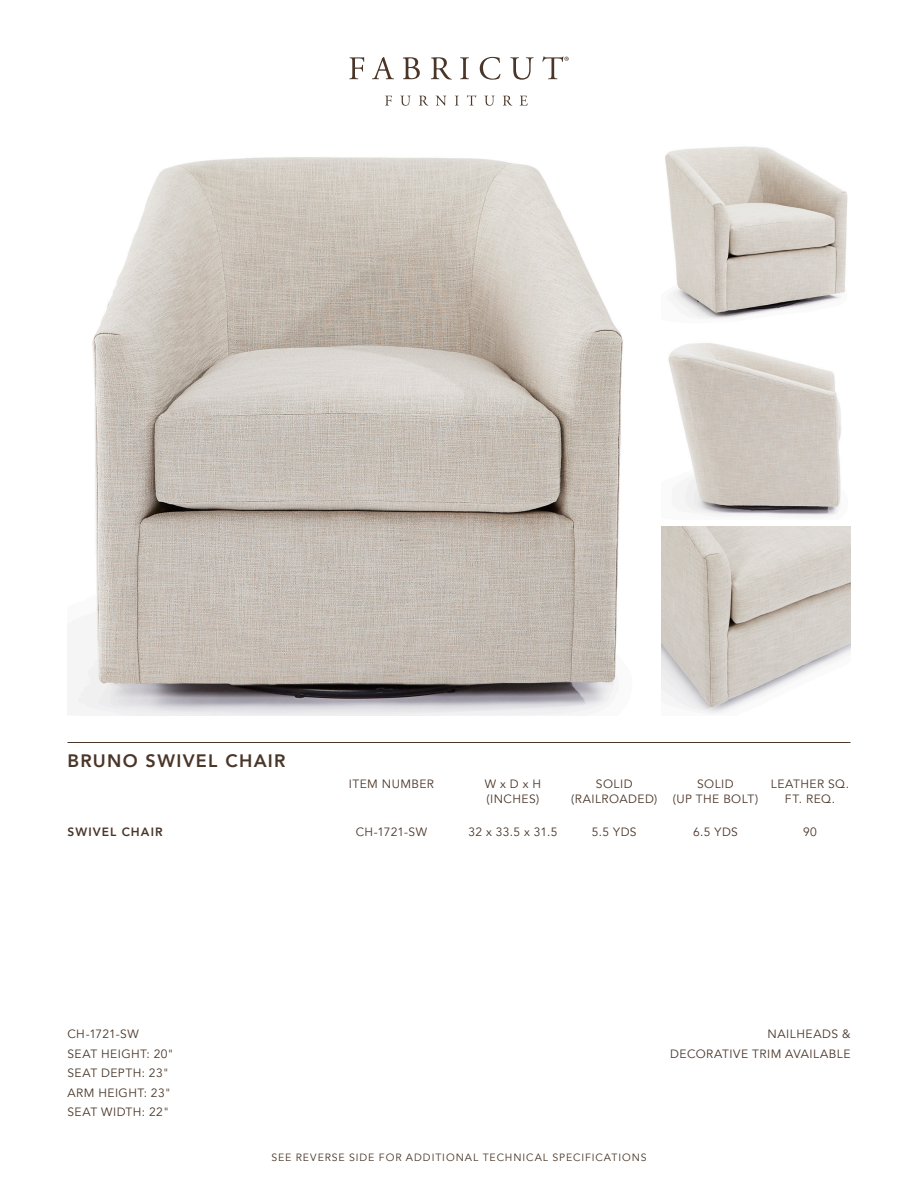
<style>
.page{position:relative;width:918px;height:1188px;background:#fff}
.page>*{position:absolute;margin:0;border:0;box-sizing:border-box;transform-origin:0 0}
.Tear_Sheet_Name{font:800 18px "Avenir";letter-spacing:.07em;color:#4a3628}
.SKU_Subtitle{font:12px/15px "Avenir";letter-spacing:.035em;color:#4a3628}
.Seat_Dimensions{font:12px "Avenir";letter-spacing:.035em;color:#4a3628}
.SKU_Information{font:12px "Avenir";letter-spacing:.03em;color:#4a3628}
.Finishes_Nailheads_T{font:12px/19.5px "Avenir";letter-spacing:.04em;color:#4a3628;text-align:right}
.SKU_Description{font:800 12px "Avenir";letter-spacing:.09em;color:#4a3628}
.t1{font:10.5px "Avenir";letter-spacing:.085em;color:#4a3628}
</style>
<div class="page">
<hr style="left:68px;top:742px;width:782px;height:1px;background:#4a3628">
<svg style="left:385px;top:96px;width:7px;height:10px"></svg>
<svg style="left:401px;top:96px;width:10px;height:10px"></svg>
<svg style="left:419px;top:96px;width:9px;height:10px"></svg>
<svg style="left:436px;top:96px;width:10px;height:10px"></svg>
<svg style="left:455px;top:96px;width:4px;height:10px"></svg>
<svg style="left:467px;top:95px;width:9px;height:11px"></svg>
<svg style="left:485px;top:96px;width:9px;height:10px"></svg>
<svg style="left:503px;top:96px;width:9px;height:10px"></svg>
<svg style="left:520px;top:96px;width:8px;height:10px"></svg>
<svg style="left:349px;top:57px;width:15px;height:22px"></svg>
<svg style="left:372px;top:57px;width:22px;height:22px"></svg>
<svg style="left:403px;top:57px;width:17px;height:22px"></svg>
<svg style="left:431px;top:57px;width:21px;height:23px"></svg>
<svg style="left:460px;top:57px;width:9px;height:22px"></svg>
<svg style="left:480px;top:57px;width:21px;height:23px"></svg>
<svg style="left:510px;top:57px;width:24px;height:23px"></svg>
<svg style="left:542px;top:56px;width:27px;height:23px"></svg>
<img style="left:77px;top:157px;width:546px;height:559px">
<img style="left:668px;top:343px;width:173px;height:174px">
<img style="left:662px;top:526px;width:188px;height:188px">
<img style="left:665px;top:146px;width:183px;height:173px">
<p class="Tear_Sheet_Name" style="left:68px;top:747px;width:220px">BRUNO SWIVEL CHAIR</p>
<p class="SKU_Subtitle" style="left:349px;top:777px;width:87px">ITEM NUMBER</p>
<p class="SKU_Subtitle" style="left:485px;top:777px;width:58px">W x D x H (INCHES)</p>
<p class="SKU_Description" style="left:68px;top:822px;width:97px">SWIVEL CHAIR</p>
<p class="SKU_Information" style="left:356px;top:824px;width:73px">CH-1721-SW</p>
<p class="SKU_Information" style="left:468px;top:824px;width:91px">32 x 33.5 x 31.5</p>
<p class="SKU_Subtitle" style="left:596px;top:777px;width:38px">SOLID</p>
<p class="SKU_Subtitle" style="left:571px;top:792px;width:88px">(RAILROADED)</p>
<p class="SKU_Subtitle" style="left:697px;top:777px;width:38px">SOLID</p>
<p class="SKU_Subtitle" style="left:673px;top:792px;width:87px">(UP THE BOLT)</p>
<p class="SKU_Information" style="left:592px;top:824px;width:46px">5.5 YDS</p>
<p class="SKU_Information" style="left:693px;top:824px;width:46px">6.5 YDS</p>
<p class="SKU_Subtitle" style="left:771px;top:777px;width:80px">LEATHER SQ.</p>
<p class="SKU_Subtitle" style="left:785px;top:792px;width:52px">FT. REQ.</p>
<p class="SKU_Information" style="left:803px;top:824px;width:15px">90</p>
<p class="Seat_Dimensions" style="left:68px;top:1027px;width:73px">CH-1721-SW</p>
<p class="Seat_Dimensions" style="left:68px;top:1046px;width:108px">SEAT HEIGHT: 20"</p>
<p class="Seat_Dimensions" style="left:68px;top:1066px;width:103px">SEAT DEPTH: 23"</p>
<p class="Seat_Dimensions" style="left:68px;top:1085px;width:105px">ARM HEIGHT: 23"</p>
<p class="Seat_Dimensions" style="left:68px;top:1105px;width:103px">SEAT WIDTH: 22"</p>
<p class="Finishes_Nailheads_T" style="left:670px;top:1024px;width:182px">NAILHEADS &amp;<br>DECORATIVE TRIM AVAILABLE</p>
<p class="t1" style="left:271px;top:1151px;width:377px">SEE REVERSE SIDE FOR ADDITIONAL TECHNICAL SPECIFICATIONS</p>
</div>
